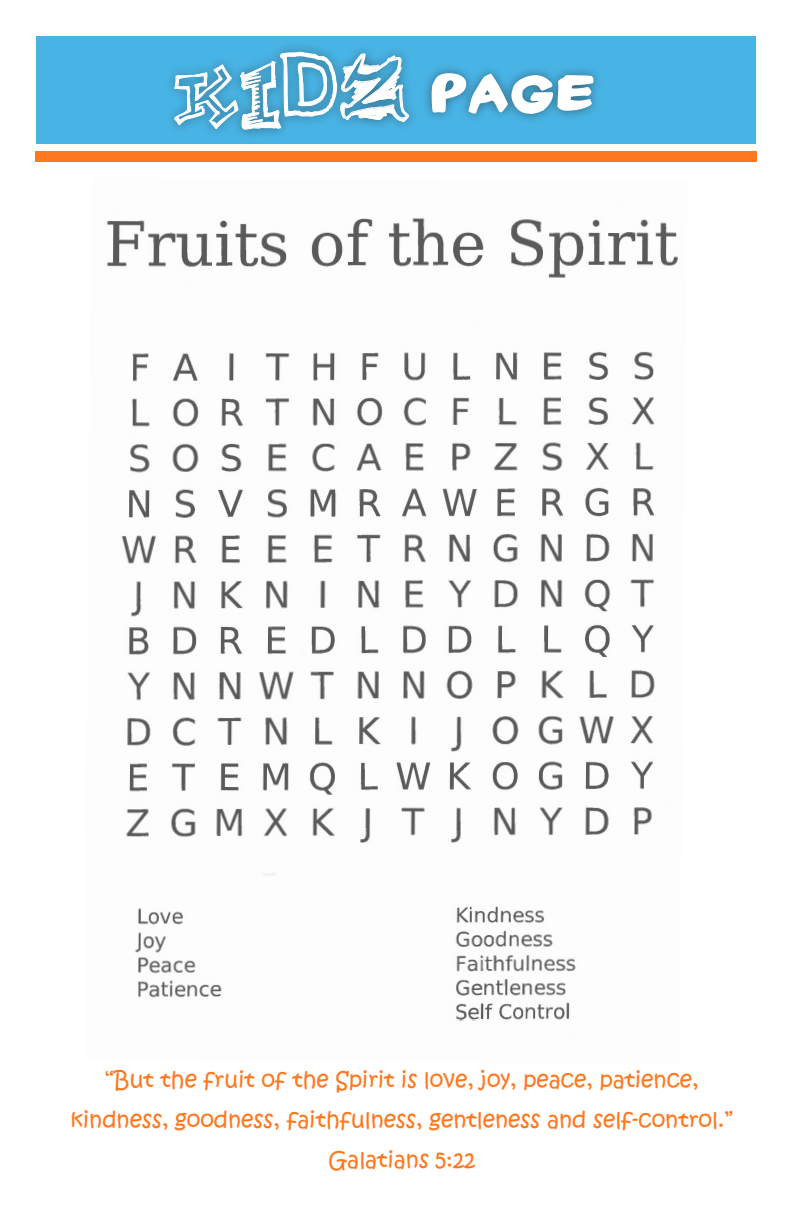
<style>
.page{position:relative;width:792px;height:1224px;background:#fff}
.page>*{position:absolute;margin:0;border:0;box-sizing:border-box;transform-origin:0 0}
.t1{font:88.8px "handvetica";color:#fff}
.t2{font:51.2px "Yard Sale";color:#fff}
.t3{font:36.8px "Mixagex";color:#fff}
.t4{font:22px/40px "Kristen ITC";color:#ff771f;text-align:center}
.s1{font-family:"Mixagex";font-size:36.8px}
</style>
<div class="page">
<div style="left:36px;top:36px;width:720px;height:108px;background:#48b4e5"></div>
<div style="left:35px;top:151px;width:721px;height:10px;background:#ff771f"></div>
<div style="left:421px;top:63px;width:183px;height:62px;background:#231f20;opacity:.5"></div>
<div style="left:165px;top:41px;width:254px;height:99px;background:#231f20;opacity:.5"></div>
<svg style="left:173px;top:51px;width:237px;height:79px"></svg>
<img style="left:107px;top:218px;width:571px;height:803px">
<h3 class="t3" style="left:174px;top:78px;width:110px">KI</h3>
<h1 class="t1" style="left:279px;top:44px;width:60px">D</h1>
<p class="t2" style="left:340px;top:62px;width:253px"><span class="s1">Z</span> Page</p>
<p class="t4" style="left:71px;top:1060px;width:664px">“But the fruit of the Spirit is love, joy, peace, patience, kindness, goodness, faithfulness, gentleness and self-control.”<br>Galatians 5:22</p>
</div>
